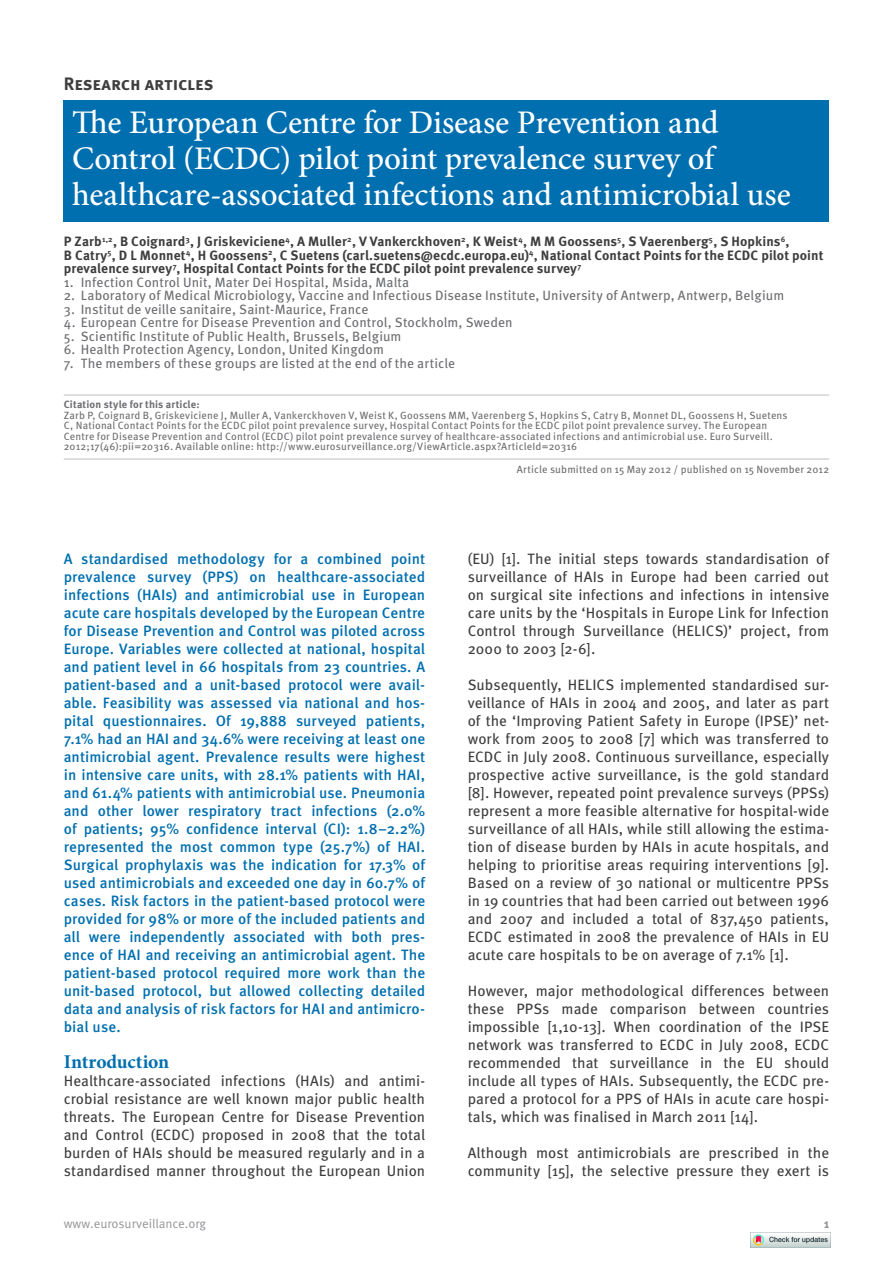
<style>
.page{position:relative;width:893px;height:1263px;background:#fff}
.page>*{position:absolute;margin:0;border:0;box-sizing:border-box;transform-origin:0 0}
.t1{font:500 33px/36px "Minion Pro";letter-spacing:-.005em;color:#fff}
.t2{font:700 19.5px "Minion Pro";letter-spacing:-.005em;color:#006faf}
.t3{font:700 18px "Meta Pro";color:#3e3e3f}
.t4{font:15px/18px "Meta Pro";color:#3e3e3f;text-align:justify}
.t5{font:500 15px/18px "Meta Pro";color:#006faf;text-align:justify}
.t6{font:13.5px "Meta Pro";letter-spacing:.01em;color:#6c6d70}
.t7{font:700 13.5px/13.5px "Meta Pro";letter-spacing:.005em;color:#3e3e3f}
.t8{font:12.75px "Meta Pro";color:#939598}
.t9{font:700 12.75px "Meta Pro";color:#939598}
.t10{font:10.5px/10.5px "Meta Pro";letter-spacing:.015em;color:#6c6d70}
.t11{font:700 10.5px "Meta Pro";letter-spacing:.015em;color:#6c6d70}
</style>
<div class="page">
<hr style="left:64px;top:395px;width:765px;height:1px;background:#bcbdc0">
<hr style="left:64px;top:459px;width:765px;height:1px;background:#bcbdc0">
<div style="left:64px;top:100px;width:765px;height:122px;background:#006faf"></div>
<img style="left:750px;top:1232px;width:80px;height:16px">
<p class="t3" style="left:64px;top:72px;width:151px">Research articles</p>
<h1 class="t1" style="left:72px;top:104px;width:720px">The European Centre for Disease Prevention and<br>Control (ECDC) pilot point prevalence survey of healthcare-associated infections and antimicrobial use</h1>
<p class="t7" style="left:64px;top:235px;width:761px">P Zarb<sup>1,2</sup>, B Coignard<sup>3</sup>, J Griskeviciene<sup>4</sup>, A Muller<sup>2</sup>, V Vankerckhoven<sup>2</sup>, K Weist<sup>4</sup>, M M Goossens<sup>5</sup>, S Vaerenberg<sup>5</sup>, S Hopkins<sup>6</sup>,<br>B Catry<sup>5</sup>, D L Monnet<sup>4</sup>, H Goossens<sup>2</sup>, C Suetens (carl.suetens@ecdc.europa.eu)<sup>4</sup>, National Contact Points for the ECDC pilot point prevalence survey<sup>7</sup>, Hospital Contact Points for the ECDC pilot point prevalence survey<sup>7</sup></p>
<p class="t6" style="left:64px;top:274px;width:347px">1. Infection Control Unit, Mater Dei Hospital, Msida, Malta</p>
<p class="t6" style="left:64px;top:287px;width:722px">2. Laboratory of Medical Microbiology, Vaccine and Infectious Disease Institute, University of Antwerp, Antwerp, Belgium</p>
<p class="t6" style="left:64px;top:301px;width:306px">3. Institut de veille sanitaire, Saint-Maurice, France</p>
<p class="t6" style="left:64px;top:314px;width:450px">4. European Centre for Disease Prevention and Control, Stockholm, Sweden</p>
<p class="t6" style="left:64px;top:328px;width:339px">5. Scientific Institute of Public Health, Brussels, Belgium</p>
<p class="t6" style="left:64px;top:341px;width:322px">6. Health Protection Agency, London, United Kingdom</p>
<p class="t6" style="left:64px;top:355px;width:393px">7. The members of these groups are listed at the end of the article</p>
<p class="t11" style="left:64px;top:398px;width:137px">Citation style for this article:</p>
<p class="t10" style="left:64px;top:410px;width:725px">Zarb P, Coignard B, Griskeviciene J, Muller A, Vankerckhoven V, Weist K, Goossens MM, Vaerenberg S, Hopkins S, Catry B, Monnet DL, Goossens H, Suetens C, National Contact Points for the ECDC pilot point prevalence survey, Hospital Contact Points for the ECDC pilot point prevalence survey. The European Centre for Disease Prevention and Control (ECDC) pilot point prevalence survey of healthcare-associated infections and antimicrobial use. Euro Surveill.<br>2012;17(46):pii=20316. Available online: http://www.eurosurveillance.org/ViewArticle.aspx?ArticleId=20316</p>
<p class="t10" style="left:517px;top:465px;width:314px">Article submitted on 15 May 2012 / published on 15 November 2012</p>
<p class="t5" style="left:64px;top:550px;width:363px">A standardised methodology for a combined point prevalence survey (PPS) on healthcare-associated infections (HAIs) and antimicrobial use in European acute care hospitals developed by the European Centre for Disease Prevention and Control was piloted across Europe. Variables were collected at national, hospital and patient level in 66 hospitals from 23 countries. A patient-based and a unit-based protocol were avail&shy;able. Feasibility was assessed via national and hos&shy;pital questionnaires. Of 19,888 surveyed patients, 7.1% had an HAI and 34.6% were receiving at least one antimicrobial agent. Prevalence results were highest in intensive care units, with 28.1% patients with HAI, and 61.4% patients with antimicrobial use. Pneumonia and other lower respiratory tract infections (2.0% of patients; 95% confidence interval (CI): 1.8–2.2%) represented the most common type (25.7%) of HAI.<br>Surgical prophylaxis was the indication for 17.3% of used antimicrobials and exceeded one day in 60.7% of cases. Risk factors in the patient-based protocol were provided for 98% or more of the included patients and all were independently associated with both pres&shy;ence of HAI and receiving an antimicrobial agent. The patient-based protocol required more work than the unit-based protocol, but allowed collecting detailed data and analysis of risk factors for HAI and antimicro&shy;bial use.</p>
<h2 class="t2" style="left:64px;top:1048px;width:107px">Introduction</h2>
<p class="t4" style="left:64px;top:1072px;width:363px">Healthcare-associated infections (HAIs) and antimi&shy;crobial resistance are well known major public health threats. The European Centre for Disease Prevention and Control (ECDC) proposed in 2008 that the total burden of HAIs should be measured regularly and in a standardised manner throughout the European Union</p>
<p class="t4" style="left:468px;top:550px;width:363px">(EU) [1]. The initial steps towards standardisation of surveillance of HAIs in Europe had been carried out on surgical site infections and infections in intensive care units by the ‘Hospitals in Europe Link for Infection Control through Surveillance (HELICS)’ project, from 2000 to 2003 [2-6].</p>
<p class="t4" style="left:468px;top:676px;width:363px">Subsequently, HELICS implemented standardised sur&shy;veillance of HAIs in 2004 and 2005, and later as part of the ‘Improving Patient Safety in Europe (IPSE)’ net&shy;work from 2005 to 2008 [7] which was transferred to ECDC in July 2008. Continuous surveillance, especially prospective active surveillance, is the gold standard [8]. However, repeated point prevalence surveys (PPSs) represent a more feasible alternative for hospital-wide surveillance of all HAIs, while still allowing the estima&shy;tion of disease burden by HAIs in acute hospitals, and helping to prioritise areas requiring interventions [9].<br>Based on a review of 30 national or multicentre PPSs in 19 countries that had been carried out between 1996 and 2007 and included a total of 837,450 patients, ECDC estimated in 2008 the prevalence of HAIs in EU acute care hospitals to be on average of 7.1% [1].</p>
<p class="t4" style="left:468px;top:982px;width:363px">However, major methodological differences between these PPSs made comparison between countries impossible [1,10-13]. When coordination of the IPSE network was transferred to ECDC in July 2008, ECDC recommended that surveillance in the EU should include all types of HAIs. Subsequently, the ECDC pre&shy;pared a protocol for a PPS of HAIs in acute care hospi&shy;tals, which was finalised in March 2011 [14].</p>
<p class="t4" style="left:468px;top:1144px;width:363px">Although most antimicrobials are prescribed in the community [15], the selective pressure they exert is</p>
<p class="t8" style="left:64px;top:1215px;width:144px">www.eurosurveillance.org</p>
<p class="t9" style="left:824px;top:1215px;width:7px">1</p>
</div>
